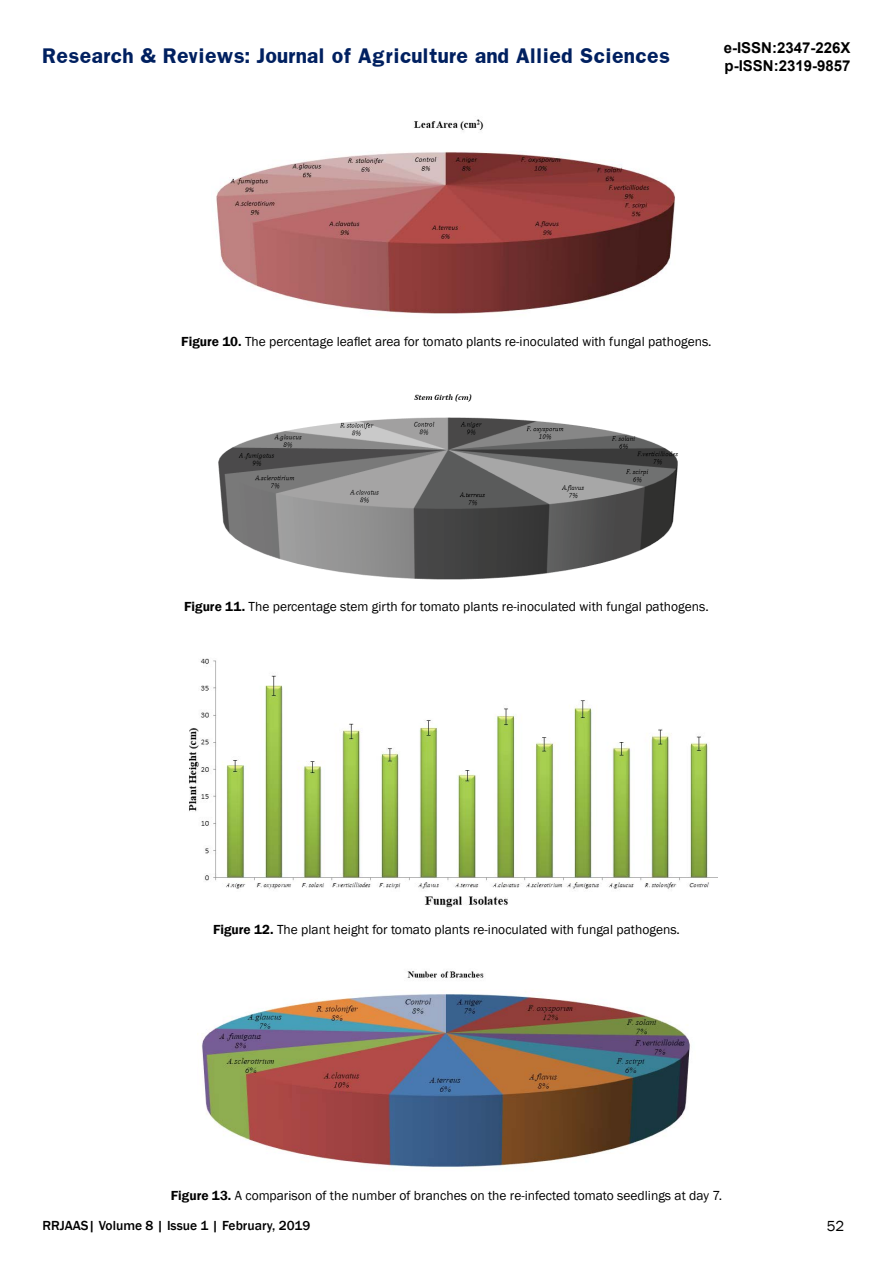
<style>
.page{position:relative;width:893px;height:1263px;background:#fff}
.page>*{position:absolute;margin:0;border:0;box-sizing:border-box;transform-origin:0 0}
.t1{font:700 18px "Franklin";color:#002060}
.t2{font:700 15px/18px "Arial";color:#000}
.t3{font:15px "Franklin Gothic";color:#000}
.t4{font:13.5px "Franklin Gothic";color:#000}
.t5{font:500 13.5px "Franklin Gothic";color:#000}
.s1{font-weight:600}
</style>
<div class="page">
<img style="left:216px;top:119px;width:459px;height:195px">
<img style="left:218px;top:394px;width:460px;height:186px">
<img style="left:189px;top:658px;width:528px;height:250px">
<img style="left:202px;top:971px;width:488px;height:196px">
<h1 class="t1" style="left:43px;top:43px;width:629px">Research &amp; Reviews: Journal of Agriculture and Allied Sciences</h1>
<p class="t2" style="left:724px;top:40px;width:128px">e-ISSN:2347-226X p-ISSN:2319-9857</p>
<p class="t4" style="left:181px;top:333px;width:532px"><span class="s1">Figure 10.</span> The percentage leaflet area for tomato plants re-inoculated with fungal pathogens.</p>
<p class="t4" style="left:184px;top:598px;width:526px"><span class="s1">Figure 11.</span> The percentage stem girth for tomato plants re-inoculated with fungal pathogens.</p>
<p class="t4" style="left:213px;top:921px;width:468px"><span class="s1">Figure 12.</span> The plant height for tomato plants re-inoculated with fungal pathogens.</p>
<p class="t4" style="left:171px;top:1187px;width:553px"><span class="s1">Figure 13.</span> A comparison of the number of branches on the re-infected tomato seedlings at day 7.</p>
<p class="t5" style="left:43px;top:1217px;width:269px">RRJAAS| Volume 8 | Issue 1 | February, 2019</p>
<p class="t3" style="left:827px;top:1217px;width:19px">52</p>
</div>
